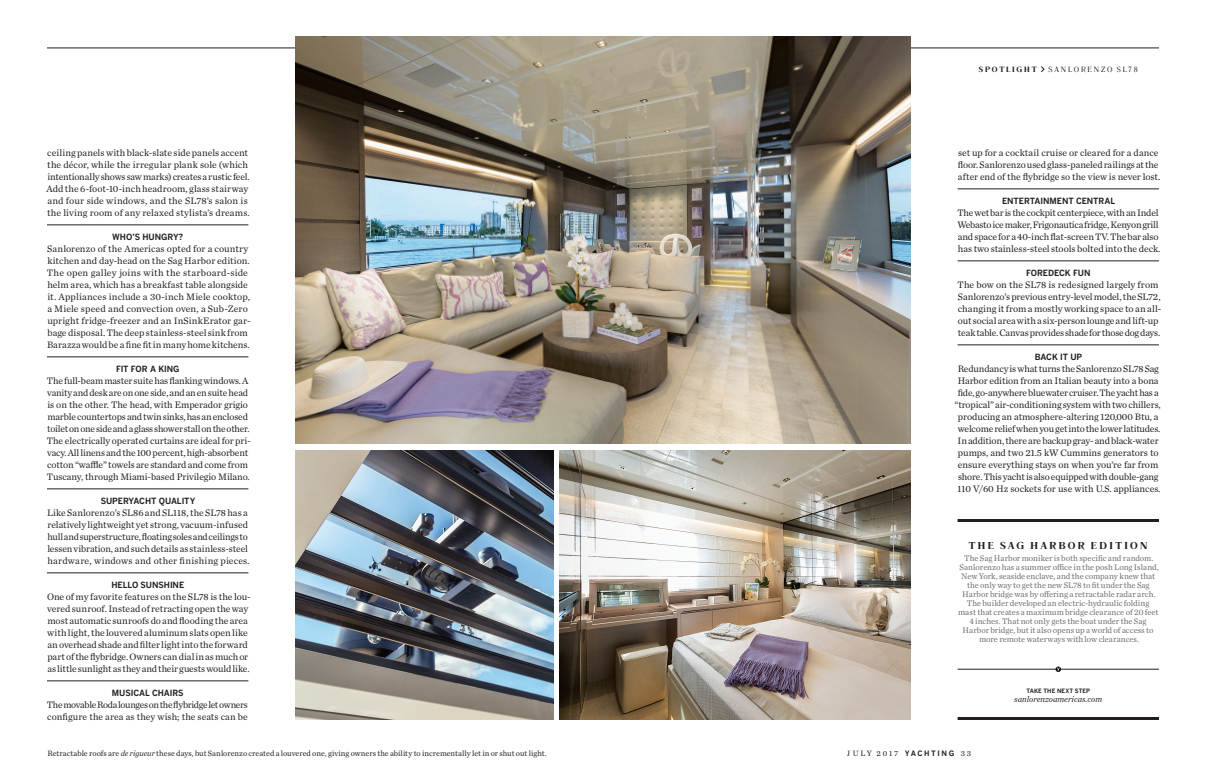
<style>
.page{position:relative;width:1206px;height:783px;background:#fff}
.page>*{position:absolute;margin:0;border:0;box-sizing:border-box;transform-origin:0 0}
.t1{font:10.5px "Romana Dem";letter-spacing:.23em;color:#231f20}
.BODY_MAIN{font:9.8px/12px "Chronicle Text G1";letter-spacing:-.01em;color:#231f20}
.t2{font:8.5px/9px "Chronicle Text G1";color:#6c6d70;text-align:center}
.t3{font:700 8.5px "Benton Gothic";letter-spacing:-.01em;color:#231f20}
.Body{font:italic 8.5px "Chronicle Text G1";color:#231f20}
.t4{font:8px "Chronicle Text G1";letter-spacing:.005em;color:#231f20}
.t5{font:8px "Chronicle Text G1";letter-spacing:.215em;color:#231f20}
.t6{font:8px "Romana Boo";letter-spacing:.22em;color:#231f20}
.t7{font:8px "Romana Dem";letter-spacing:.23em;color:#231f20}
.Body-2{font:700 5.9px "Benton Gothic";color:#231f20}
.s1{font-style:italic}
.s2{font-family:"Benton Gothic";font-weight:700;font-size:7.4px}
</style>
<div class="page">
<hr style="left:47px;top:48px;width:1112px;height:1px;background:#231f20">
<svg style="left:1041px;top:66px;width:3px;height:6px"></svg>
<hr style="left:47px;top:225px;width:201px;height:1px;background:#231f20">
<hr style="left:47px;top:357px;width:201px;height:1px;background:#231f20">
<hr style="left:47px;top:489px;width:201px;height:1px;background:#231f20">
<hr style="left:47px;top:573px;width:201px;height:1px;background:#231f20">
<hr style="left:47px;top:681px;width:201px;height:1px;background:#231f20">
<hr style="left:958px;top:189px;width:201px;height:1px;background:#231f20">
<hr style="left:958px;top:261px;width:201px;height:1px;background:#231f20">
<hr style="left:958px;top:345px;width:201px;height:1px;background:#231f20">
<img style="left:295px;top:36px;width:616px;height:408px">
<img style="left:295px;top:450px;width:259px;height:270px">
<img style="left:559px;top:450px;width:352px;height:270px">
<hr style="left:958px;top:519px;width:201px;height:3px;background:#231f20">
<hr style="left:958px;top:717px;width:201px;height:3px;background:#231f20">
<hr style="left:958px;top:669px;width:201px;height:1px;background:#231f20">
<svg style="left:1056px;top:667px;width:5px;height:5px"></svg>
<p class="BODY_MAIN" style="left:46px;top:146px;width:205px">ceiling panels with black-slate side panels accent the décor, while the irregular plank sole (which intentionally shows saw marks) creates a rustic feel.<br>Add the 6-foot-10-inch headroom, glass stairway and four side windows, and the SL78’s salon is the living room of any relaxed stylista’s dreams.</p>
<p class="t3" style="left:112px;top:232px;width:72px">WHO’S HUNGRY?</p>
<p class="BODY_MAIN" style="left:47px;top:242px;width:205px">Sanlorenzo of the Americas opted for a country kitchen and day-head on the Sag Harbor edition.<br>The open galley joins with the starboard-side helm area, which has a breakfast table alongside it. Appliances include a 30-inch Miele cooktop, a Miele speed and convection oven, a Sub-Zero upright fridge-freezer and an InSinkErator gar&shy;bage disposal. The deep stainless-steel sink from Barazza would be a fine fit in many home kitchens.</p>
<p class="t3" style="left:116px;top:364px;width:65px">FIT FOR A KING</p>
<p class="BODY_MAIN" style="left:47px;top:374px;width:205px">The full-beam master suite has flanking windows. A vanity and desk are on one side, and an en suite head is on the other. The head, with Emperador grigio marble countertops and twin sinks, has an enclosed toilet on one side and a glass shower stall on the other.<br>The electrically operated curtains are ideal for pri&shy;vacy. All linens and the 100 percent, high-absorbent cotton “waffle” towels are standard and come from Tuscany, through Miami-based Privilegio Milano.</p>
<p class="t3" style="left:101px;top:496px;width:96px">SUPERYACHT QUALITY</p>
<p class="BODY_MAIN" style="left:47px;top:506px;width:204px">Like Sanlorenzo’s SL86 and SL118, the SL78 has a relatively lightweight yet strong, vacuum-infused hull and superstructure, floating soles and ceilings to lessen vibration, and such details as stainless-steel hardware, windows and other finishing pieces.</p>
<p class="t3" style="left:111px;top:580px;width:74px">HELLO SUNSHINE</p>
<p class="BODY_MAIN" style="left:47px;top:590px;width:205px">One of my favorite features on the SL78 is the lou&shy;vered sunroof. Instead of retracting open the way most automatic sunroofs do and flooding the area with light, the louvered aluminum slats open like an overhead shade and filter light into the forward part of the flybridge. Owners can dial in as much or as little sunlight as they and their guests would like.</p>
<p class="t3" style="left:112px;top:688px;width:73px">MUSICAL CHAIRS</p>
<p class="BODY_MAIN" style="left:47px;top:698px;width:202px">The movable Roda lounges on the flybridge let owners configure the area as they wish; the seats can be</p>
<p class="t7" style="left:979px;top:65px;width:59px">SPOTLIGHT</p>
<p class="t6" style="left:1049px;top:65px;width:91px">SANLORENZO SL78</p>
<p class="BODY_MAIN" style="left:958px;top:146px;width:204px">set up for a cocktail cruise or cleared for a dance floor. Sanlorenzo used glass-paneled railings at the after end of the flybridge so the view is never lost.</p>
<p class="t3" style="left:1002px;top:196px;width:114px">ENTERTAINMENT CENTRAL</p>
<p class="BODY_MAIN" style="left:957px;top:206px;width:205px">The wet bar is the cockpit centerpiece, with an Indel Webasto ice maker, Frigonautica fridge, Kenyon grill and space for a 40-inch flat-screen TV. The bar also has two stainless-steel stools bolted into the deck.</p>
<p class="t3" style="left:1026px;top:268px;width:66px">FOREDECK FUN</p>
<p class="BODY_MAIN" style="left:958px;top:278px;width:205px">The bow on the SL78 is redesigned largely from Sanlorenzo’s previous entry-level model, the SL72, changing it from a mostly working space to an all&shy;out social area with a six-person lounge and lift-up teak table. Canvas provides shade for those dog days.</p>
<p class="t3" style="left:1035px;top:352px;width:49px">BACK IT UP</p>
<p class="BODY_MAIN" style="left:955px;top:362px;width:208px;text-align:center">Redundancy is what turns the Sanlorenzo SL78 Sag Harbor edition from an Italian beauty into a bona fide, go-anywhere bluewater cruiser. The yacht has a “tropical” air-conditioning system with two chillers, producing an atmosphere-altering 120,000 Btu, a welcome relief when you get into the lower latitudes.<br>In addition, there are backup gray- and black-water pumps, and two 21.5 kW Cummins generators to ensure everything stays on when you’re far from shore. This yacht is also equipped with double-gang 110 V/60 Hz sockets for use with U.S. appliances.</p>
<p class="t1" style="left:969px;top:540px;width:180px">THE SAG HARBOR EDITION</p>
<p class="t2" style="left:958px;top:553px;width:202px">The Sag Harbor moniker is both specific and random.<br>Sanlorenzo has a summer office in the posh Long Island, New York, seaside enclave, and the company knew that the only way to get the new SL78 to fit under the Sag Harbor bridge was by offering a retractable radar arch.<br>The builder developed an electric-hydraulic folding mast that creates a maximum bridge clearance of 20 feet 4 inches. That not only gets the boat under the Sag Harbor bridge, but it also opens up a world of access to more remote waterways with low clearances.</p>
<p class="Body-2" style="left:1026px;top:687px;width:65px">TAKE THE NEXT STEP</p>
<p class="Body" style="left:1014px;top:693px;width:89px">sanlorenzoamericas.com</p>
<p class="t4" style="left:47px;top:747px;width:501px">Retractable roofs are <span class="s1">de rigueur</span> these days, but Sanlorenzo created a louvered one, giving owners the ability to incrementally let in or shut out light.</p>
<p class="t5" style="left:847px;top:747px;width:126px">JULY 2017 <span class="s2">YACHTING</span> 33</p>
</div>
